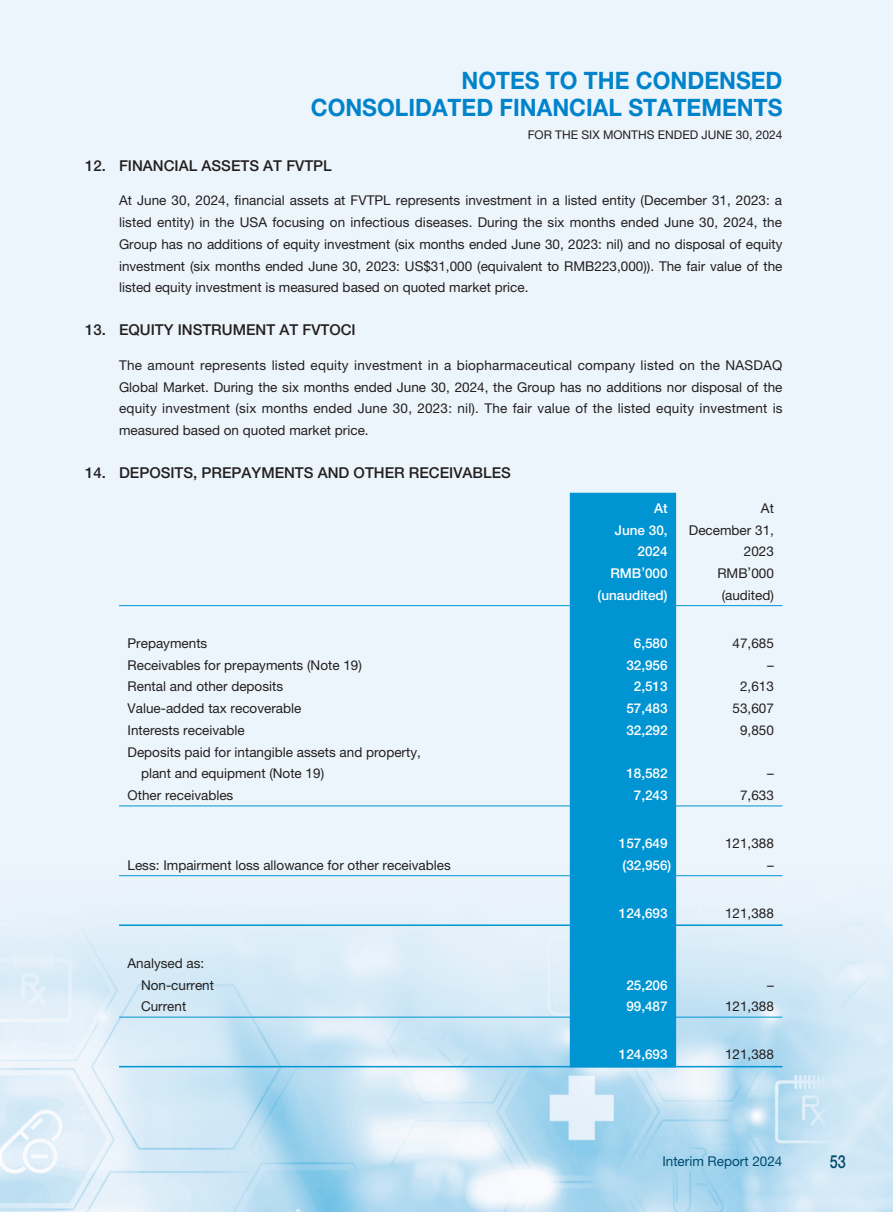
<style>
.page{position:relative;width:893px;height:1212px;background:#fff}
.page>*{position:absolute;margin:0;border:0;box-sizing:border-box;transform-origin:0 0}
.t1{font:700 24px/27px "Helvetica Neue LT Std";color:#0083ca;text-align:right;scale:.95 1}
.t2{font:500 18px "Helvetica Neue LT Std";color:#024a6e;scale:.8 1}
.t3{font:500 15px "Helvetica Neue LT Std";color:#231f20}
.t4{font:13.5px/21.8px "Helvetica Neue LT Std";color:#231f20;text-align:justify}
.t5{font:500 13.5px/21.8px "Helvetica Neue LT Std";color:#fff;text-align:right}
.t6{font:13.5px "Helvetica Neue LT Std";color:#024a6e}
.t7{font:12px "Helvetica Neue LT Std";color:#231f20}
</style>
<div class="page">
<img style="left:0;top:0;width:893px;height:1212px">
<div style="left:570px;top:493px;width:106px;height:573px;background:#0095d2"></div>
<hr style="left:119px;top:605px;width:451px;height:1px;background:#0095d2">
<hr style="left:570px;top:605px;width:106px;height:1px;background:#0095d2">
<hr style="left:676px;top:605px;width:106px;height:1px;background:#0095d2">
<hr style="left:119px;top:805px;width:451px;height:1px;background:#0095d2">
<hr style="left:570px;top:805px;width:106px;height:1px;background:#0095d2">
<hr style="left:676px;top:805px;width:106px;height:1px;background:#0095d2">
<hr style="left:119px;top:875px;width:451px;height:1px;background:#0095d2">
<hr style="left:570px;top:875px;width:106px;height:1px;background:#0095d2">
<hr style="left:676px;top:875px;width:106px;height:1px;background:#0095d2">
<hr style="left:119px;top:924px;width:451px;height:2px;background:#0095d2">
<hr style="left:570px;top:924px;width:106px;height:2px;background:#0095d2">
<hr style="left:676px;top:924px;width:106px;height:2px;background:#0095d2">
<hr style="left:119px;top:1017px;width:451px;height:1px;background:#0095d2">
<hr style="left:570px;top:1017px;width:106px;height:1px;background:#0095d2">
<hr style="left:676px;top:1017px;width:106px;height:1px;background:#0095d2">
<hr style="left:119px;top:1066px;width:451px;height:1px;background:#0095d2">
<hr style="left:570px;top:1066px;width:106px;height:1px;background:#0095d2">
<hr style="left:676px;top:1066px;width:106px;height:1px;background:#0095d2">
<h1 class="t1" style="left:311px;top:67px;width:498px">NOTES TO THE CONDENSED<br>CONSOLIDATED FINANCIAL STATEMENTS</h1>
<p class="t7" style="left:528px;top:128px;width:256px">FOR THE SIX MONTHS ENDED JUNE 30, 2024</p>
<p class="t3" style="left:85px;top:156px;width:248px">12. FINANCIAL ASSETS AT FVTPL</p>
<p class="t4" style="left:119px;top:189px;width:665px">At June 30, 2024, financial assets at FVTPL represents investment in a listed entity (December 31, 2023: a listed entity) in the USA focusing on infectious diseases. During the six months ended June 30, 2024, the Group has no additions of equity investment (six months ended June 30, 2023: nil) and no disposal of equity investment (six months ended June 30, 2023: US$31,000 (equivalent to RMB223,000)). The fair value of the listed equity investment is measured based on quoted market price.</p>
<p class="t3" style="left:85px;top:321px;width:272px">13. EQUITY INSTRUMENT AT FVTOCI</p>
<p class="t4" style="left:119px;top:354px;width:665px">The amount represents listed equity investment in a biopharmaceutical company listed on the NASDAQ Global Market. During the six months ended June 30, 2024, the Group has no additions nor disposal of the equity investment (six months ended June 30, 2023: nil). The fair value of the listed equity investment is measured based on quoted market price.</p>
<p class="t3" style="left:85px;top:464px;width:427px">14. DEPOSITS, PREPAYMENTS AND OTHER RECEIVABLES</p>
<p class="t5" style="left:615px;top:497px;width:54px">At<br>June 30,<br>2024</p>
<p class="t4" style="left:689px;top:497px;width:87px;text-align:right">At<br>December 31,<br>2023</p>
<p class="t5" style="left:610px;top:562px;width:59px">RMB’000</p>
<p class="t4" style="left:717px;top:562px;width:58px">RMB’000</p>
<p class="t5" style="left:598px;top:584px;width:72px">(unaudited)</p>
<p class="t4" style="left:722px;top:584px;width:54px">(audited)</p>
<p class="t4" style="left:128px;top:632px;width:81px">Prepayments</p>
<p class="t5" style="left:634px;top:632px;width:35px">6,580</p>
<p class="t4" style="left:733px;top:632px;width:43px">47,685</p>
<p class="t4" style="left:128px;top:654px;width:236px">Receivables for prepayments (Note 19)</p>
<p class="t5" style="left:626px;top:654px;width:43px">32,956</p>
<p class="t4" style="left:767px;top:654px;width:8px">–</p>
<p class="t4" style="left:128px;top:675px;width:157px">Rental and other deposits</p>
<p class="t5" style="left:634px;top:675px;width:35px">2,513</p>
<p class="t4" style="left:740px;top:675px;width:35px">2,613</p>
<p class="t4" style="left:128px;top:697px;width:175px">Value-added tax recoverable</p>
<p class="t5" style="left:626px;top:697px;width:43px">57,483</p>
<p class="t4" style="left:733px;top:697px;width:43px">53,607</p>
<p class="t4" style="left:128px;top:719px;width:119px">Interests receivable</p>
<p class="t5" style="left:626px;top:719px;width:43px">32,292</p>
<p class="t4" style="left:740px;top:719px;width:35px">9,850</p>
<p class="t4" style="left:141px;top:741px;width:281px;text-indent:-14px">Deposits paid for intangible assets and property, plant and equipment (Note 19)</p>
<p class="t5" style="left:626px;top:762px;width:43px">18,582</p>
<p class="t4" style="left:767px;top:762px;width:8px">–</p>
<p class="t4" style="left:128px;top:784px;width:107px">Other receivables</p>
<p class="t5" style="left:634px;top:784px;width:35px">7,243</p>
<p class="t4" style="left:740px;top:784px;width:35px">7,633</p>
<p class="t5" style="left:619px;top:832px;width:50px">157,649</p>
<p class="t4" style="left:725px;top:832px;width:50px">121,388</p>
<p class="t4" style="left:128px;top:854px;width:325px">Less: Impairment loss allowance for other receivables</p>
<p class="t5" style="left:623px;top:854px;width:50px">(32,956)</p>
<p class="t4" style="left:767px;top:854px;width:8px">–</p>
<p class="t5" style="left:619px;top:902px;width:50px">124,693</p>
<p class="t4" style="left:725px;top:902px;width:50px">121,388</p>
<p class="t4" style="left:141px;top:952px;width:75px;text-indent:-14px">Analysed as:<br>Non-current</p>
<p class="t5" style="left:626px;top:974px;width:43px">25,206</p>
<p class="t4" style="left:767px;top:974px;width:8px">–</p>
<p class="t4" style="left:141px;top:995px;width:47px">Current</p>
<p class="t5" style="left:626px;top:995px;width:43px">99,487</p>
<p class="t4" style="left:725px;top:995px;width:50px">121,388</p>
<p class="t5" style="left:619px;top:1043px;width:50px">124,693</p>
<p class="t4" style="left:725px;top:1043px;width:50px">121,388</p>
<p class="t6" style="left:662px;top:1153px;width:122px">Interim Report 2024</p>
<h2 class="t2" style="left:830px;top:1151px;width:22px">53</h2>
</div>
